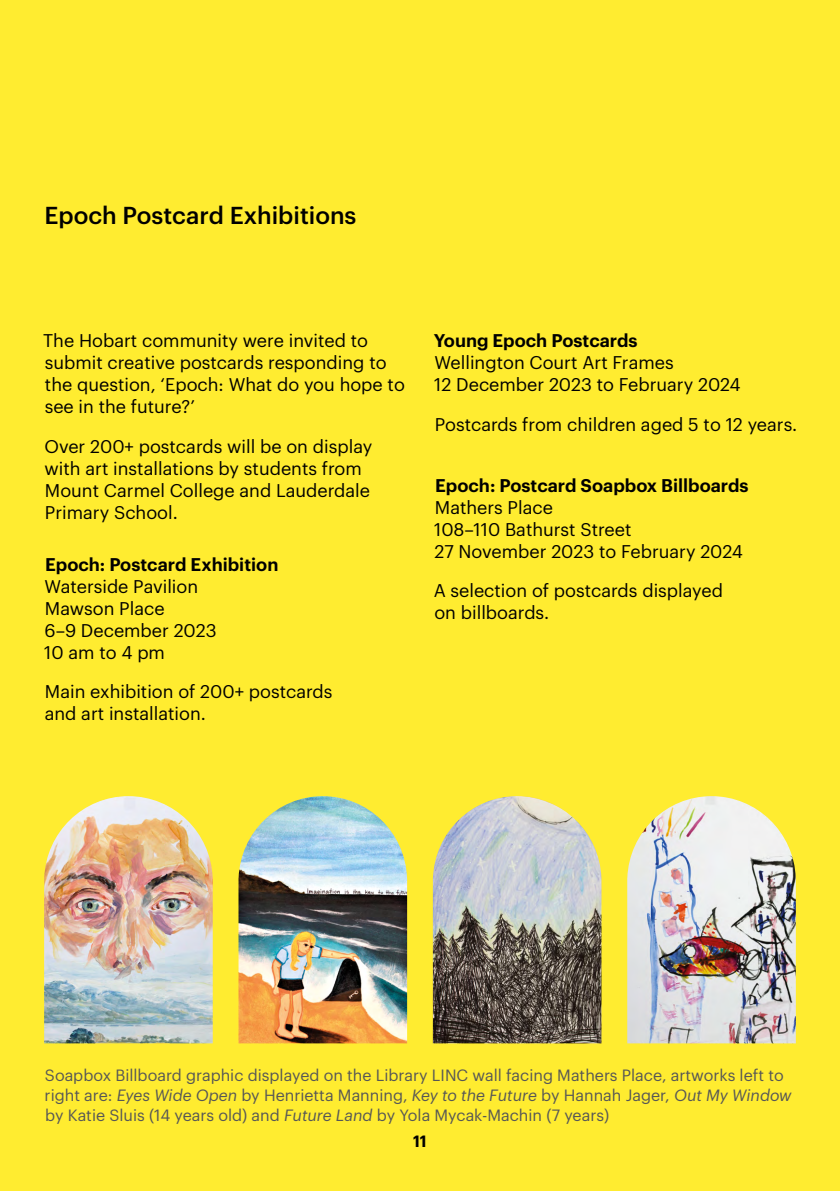
<style>
.page{position:relative;width:840px;height:1191px;background:#fff}
.page>*{position:absolute;margin:0;border:0;box-sizing:border-box;transform-origin:0 0}
.t1{font:500 24px "Graphik";color:#000}
.t2{font:18px/22px "Graphik";color:#000}
.t3{font:600 18px "Graphik";color:#000}
.t4{font:16px/20px "Graphik";color:#575756}
.t5{font:600 16px "Graphik";color:#000}
.s1{font-style:italic}
</style>
<div class="page">
<div style="left:0;top:0;width:839px;height:1191px;background:#ffec30"></div>
<img style="left:627px;top:796px;width:168px;height:247px">
<img style="left:432px;top:796px;width:169px;height:247px">
<img style="left:44px;top:796px;width:169px;height:247px">
<img style="left:238px;top:796px;width:169px;height:247px">
<h1 class="t1" style="left:45px;top:197px;width:313px">Epoch Postcard Exhibitions</h1>
<p class="t2" style="left:43px;top:328px;width:363px">The Hobart community were invited to submit creative postcards responding to the question, ‘Epoch: What do you hope to see in the future?’</p>
<p class="t2" style="left:44px;top:433px;width:329px">Over 200+ postcards will be on display with art installations by students from<br>Mount Carmel College and Lauderdale<br>Primary School.</p>
<p class="t3" style="left:45px;top:551px;width:235px">Epoch: Postcard Exhibition</p>
<p class="t2" style="left:44px;top:574px;width:174px">Waterside Pavilion<br>Mawson Place<br>6–9 December 2023<br>10 am to 4 pm</p>
<p class="t2" style="left:45px;top:679px;width:289px">Main exhibition of 200+ postcards and art installation.</p>
<p class="t3" style="left:433px;top:327px;width:205px">Young Epoch Postcards</p>
<p class="t2" style="left:434px;top:350px;width:308px">Wellington Court Art Frames<br>12 December 2023 to February 2024</p>
<p class="t2" style="left:434px;top:411px;width:364px">Postcards from children aged 5 to 12 years.</p>
<p class="t3" style="left:435px;top:472px;width:315px">Epoch: Postcard Soapbox Billboards</p>
<p class="t2" style="left:434px;top:495px;width:310px">Mathers Place<br>108–110 Bathurst Street<br>27 November 2023 to February 2024</p>
<p class="t2" style="left:433px;top:578px;width:291px">A selection of postcards displayed on billboards.</p>
<p class="t4" style="left:45px;top:1064px;width:748px">Soapbox Billboard graphic displayed on the Library LINC wall facing Mathers Place, artworks left to right are: <span class="s1">Eyes Wide Open</span> by Henrietta Manning, <span class="s1">Key to the Future</span> by Hannah Jager, <span class="s1">Out My Window </span>by Katie Sluis (14 years old) and <span class="s1">Future Land</span> by Yola Mycak-Machin (7 years)</p>
<p class="t5" style="left:413px;top:1128px;width:15px">11</p>
</div>
